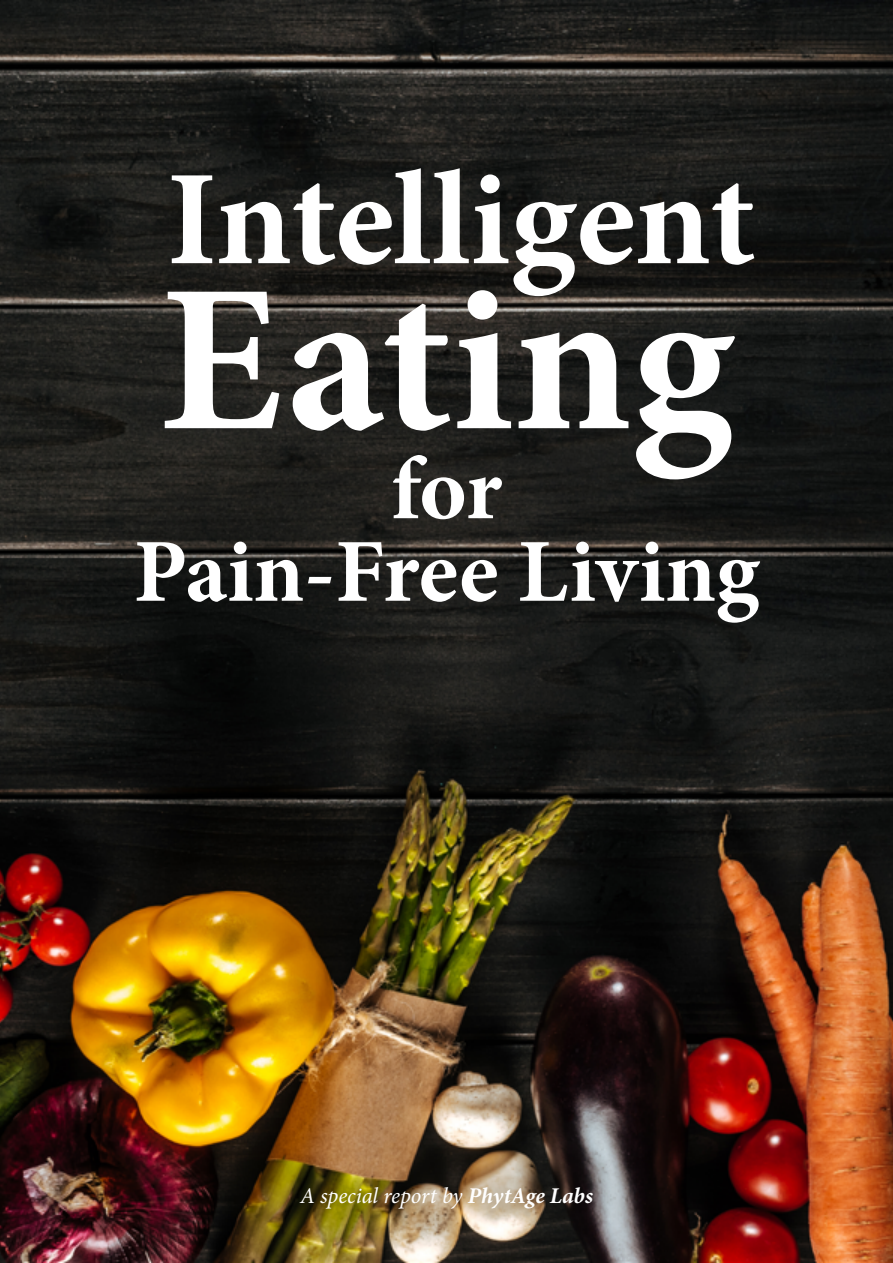
<style>
.page{position:relative;width:893px;height:1263px;background:#fff}
.page>*{position:absolute;margin:0;border:0;box-sizing:border-box;transform-origin:0 0}
.t1{font:700 210px "Minion Pro";letter-spacing:-.005em;color:#fff}
.t2{font:700 135px "Minion Pro";letter-spacing:-.005em;color:#fff}
.t3{font:700 90px/82.5px "Minion Pro";letter-spacing:-.005em;color:#fff;text-align:center}
.t4{font:italic 22.5px "Minion Pro";letter-spacing:-.005em;color:#fff}
.s1{font-weight:700}
</style>
<div class="page">
<img style="left:0;top:0;width:893px;height:1263px">
<h2 class="t2" style="left:167px;top:125px;width:591px">Intelligent</h2>
<h1 class="t1" style="left:159px;top:213px;width:576px">Eating</h1>
<h3 class="t3" style="left:133px;top:447px;width:628px">for<br>Pain-Free Living</h3>
<p class="t4" style="left:300px;top:1180px;width:294px">A special report by <span class="s1">PhytAge Labs</span></p>
</div>
